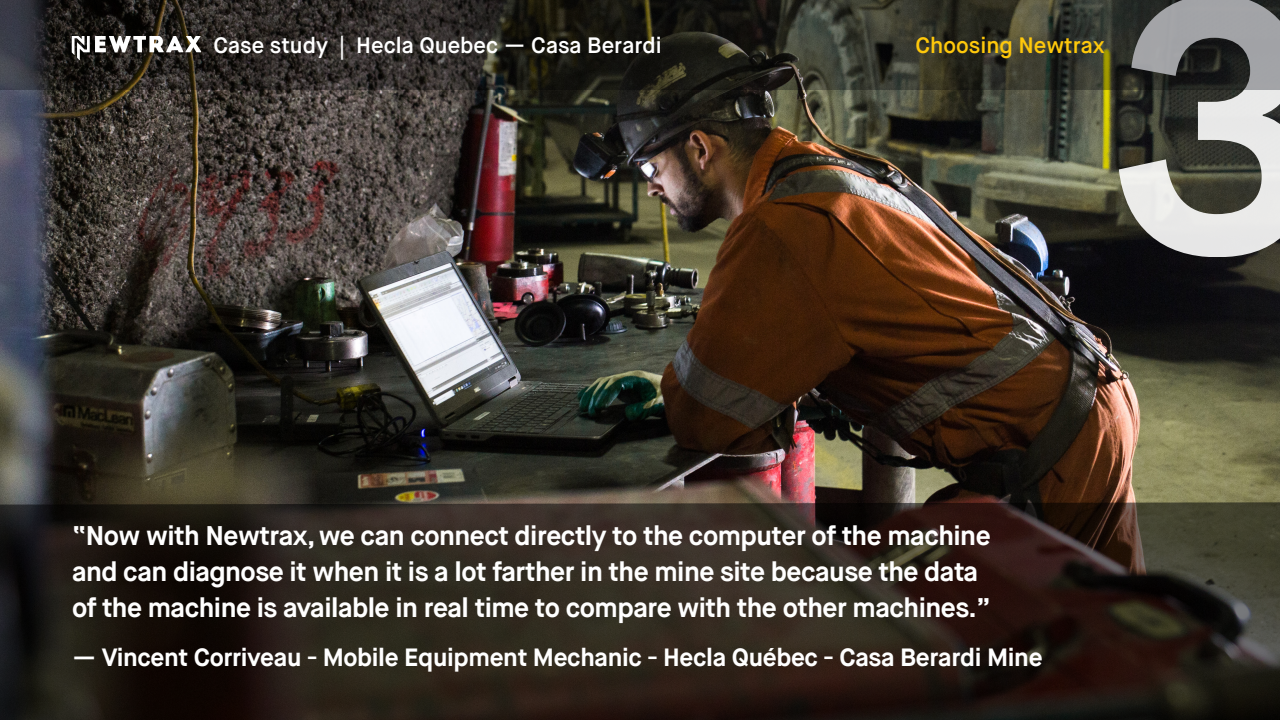
<style>
.page{position:relative;width:1280px;height:720px;background:#fff}
.page>*{position:absolute;margin:0;border:0;box-sizing:border-box;transform-origin:0 0}
.t1{font:700 359.9px "Maison Neue";color:#fff}
.t2{font:700 27px/36px "Maison Neue";letter-spacing:-.02em;color:#fff}
.t3{font:700 25px "Maison Neue";letter-spacing:-.015em;color:#fff}
.t4{font:600 22.3px "Maison Neue";color:#fff}
.t5{font:600 22.3px "Maison Neue";color:#fec80b}
</style>
<div class="page">
<img style="left:0;top:90px;width:1280px;height:412px">
<svg style="left:0;top:502px;width:1280px;height:218px;background:#282019"></svg>
<svg style="left:0;top:0;width:1280px;height:90px;background:#292822"></svg>
<svg style="left:72px;top:36px;width:129px;height:24px"></svg>
<p class="t4" style="left:213px;top:31px;width:450px">Case study | Hecla Quebec — Casa Berardi</p>
<p class="t5" style="left:915px;top:31px;width:191px">Choosing Newtrax</p>
<h1 class="t1" style="left:1108px;top:-102px;width:215px">3</h1>
<p class="t2" style="left:72px;top:518px;width:920px">“Now with Newtrax, we can connect directly to the computer of the machine and can diagnose it when it is a lot farther in the mine site because the data of the machine is available in real time to compare with the other machines.”</p>
<p class="t3" style="left:72px;top:641px;width:972px">— Vincent Corriveau - Mobile Equipment Mechanic - Hecla Québec - Casa Berardi Mine</p>
</div>
